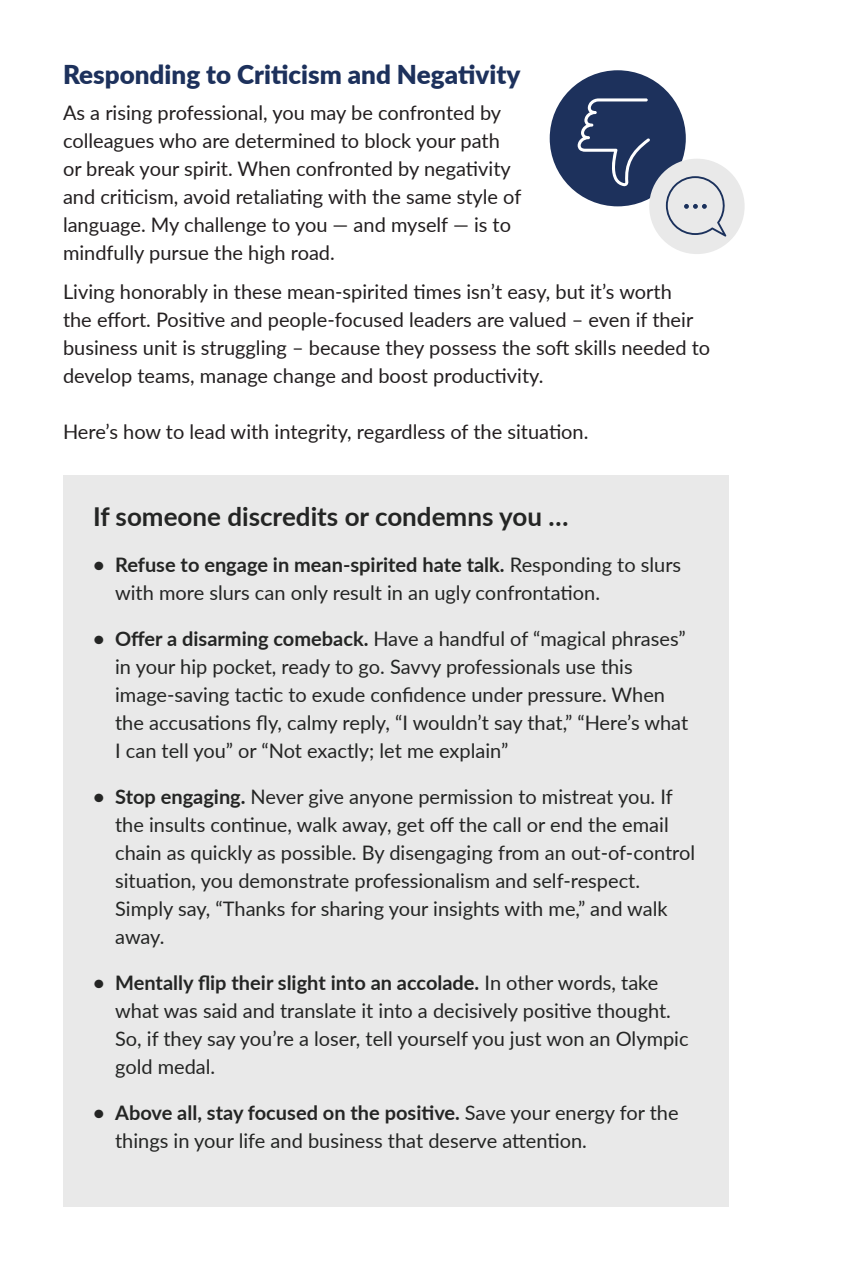
<style>
.page{position:relative;width:846px;height:1278px;background:#fff}
.page>*{position:absolute;margin:0;border:0;box-sizing:border-box;transform-origin:0 0}
.t1{font:900 26px "Lato";color:#1d315c}
.t2{font:700 26px "Lato";color:#242524}
.t3{font:20px/28px "Lato";color:#242524}
.t4{font:20px/28px "Lato";color:#231f20}
.s1{font-weight:700}
</style>
<div class="page">
<div style="left:63px;top:475px;width:666px;height:731px;background:#e9e9e9"></div>
<div style="left:550px;top:70px;width:136px;height:136px;background:#1d315c;border-radius:50%"></div>
<svg style="left:578px;top:98px;width:72px;height:88px"></svg>
<div style="left:649px;top:159px;width:96px;height:95px;background:#e9e9e9;border-radius:50%"></div>
<svg style="left:666px;top:176px;width:61px;height:61px"></svg>
<p class="t1" style="left:63px;top:55px;width:459px">Responding to Criticism and Negativity</p>
<p class="t4" style="left:63px;top:98px;width:460px">As a rising professional, you may be confronted by colleagues who are determined to block your path or break your spirit. When confronted by negativity and criticism, avoid retaliating with the same style of language. My challenge to you — and myself — is to mindfully pursue the high road.</p>
<p class="t4" style="left:63px;top:276px;width:649px">Living honorably in these mean-spirited times isn’t easy, but it’s worth<br>the effort. Positive and people-focused leaders are valued – even if their business unit is struggling – because they possess the soft skills needed to develop teams, manage change and boost productivity.</p>
<p class="t4" style="left:63px;top:416px;width:527px">Here’s how to lead with integrity, regardless of the situation.</p>
<p class="t2" style="left:93px;top:498px;width:477px">If someone discredits or condemns you …</p>
<p class="t3" style="left:115px;top:550px;width:568px;text-indent:-22px"><span class="s1">• Refuse to engage in mean-spirited hate talk.</span> Responding to slurs with more slurs can only result in an ugly confrontation.</p>
<p class="t3" style="left:115px;top:624px;width:575px;text-indent:-22px"><span class="s1">• Offer a disarming comeback.</span> Have a handful of “magical phrases” in your hip pocket, ready to go. Savvy professionals use this image-saving tactic to exude confidence under pressure. When the accusations fly, calmy reply, “I wouldn’t say that,” “Here’s what I can tell you” or “Not exactly; let me explain”</p>
<p class="t3" style="left:115px;top:782px;width:582px;text-indent:-22px"><span class="s1">• Stop engaging.</span> Never give anyone permission to mistreat you. If the insults continue, walk away, get off the call or end the email chain as quickly as possible. By disengaging from an out-of-control situation, you demonstrate professionalism and self-respect.<br>Simply say, “Thanks for sharing your insights with me,” and walk away.</p>
<p class="t3" style="left:115px;top:968px;width:575px;text-indent:-22px"><span class="s1">• Mentally flip their slight into an accolade.</span> In other words, take what was said and translate it into a decisively positive thought.<br>So, if they say you’re a loser, tell yourself you just won an Olympic gold medal.</p>
<p class="t3" style="left:115px;top:1098px;width:565px;text-indent:-22px"><span class="s1">• Above all, stay focused on the positive.</span> Save your energy for the things in your life and business that deserve attention.</p>
</div>
